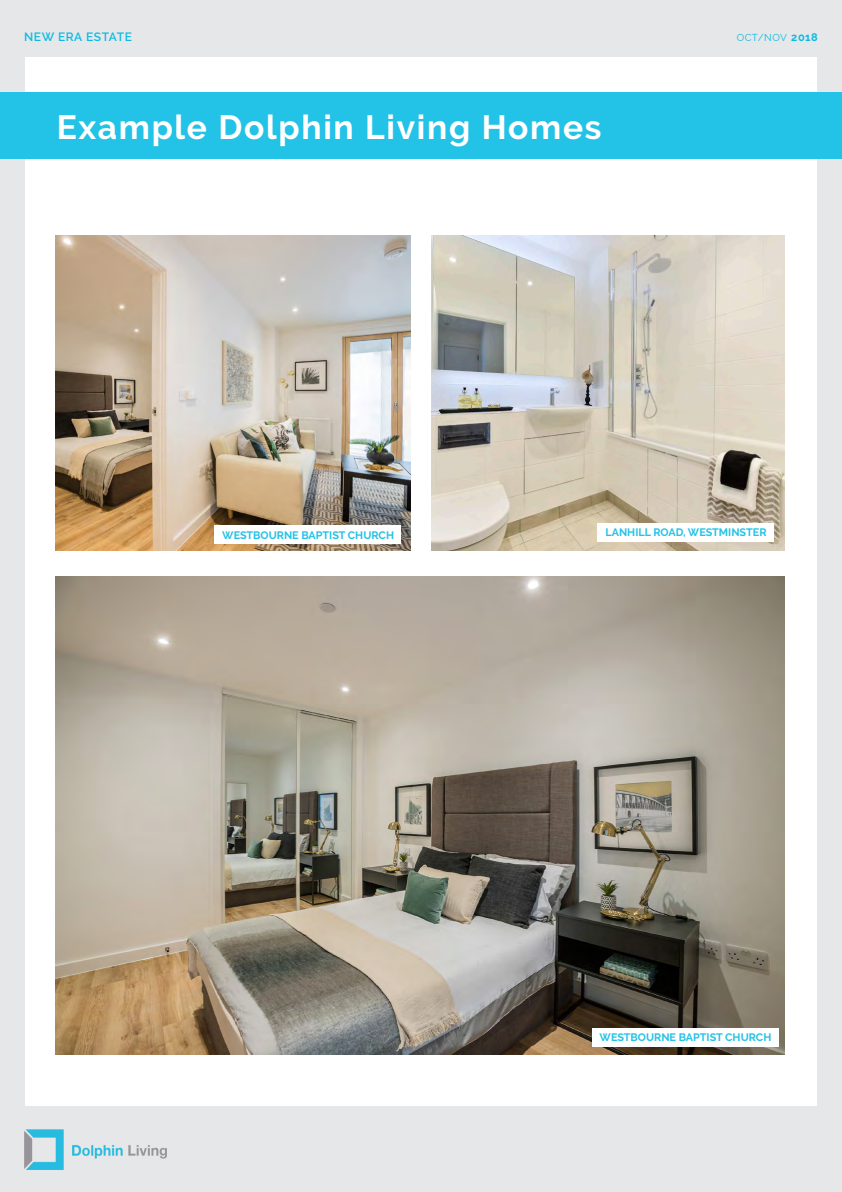
<style>
.page{position:relative;width:842px;height:1192px;background:#fff}
.page>*{position:absolute;margin:0;border:0;box-sizing:border-box;transform-origin:0 0}
.Body_text{font:700 33.55px "Raleway";letter-spacing:.05em;color:#fff}
.t1{font:600 12px "Raleway";letter-spacing:.045em;color:#0bbbe4}
.BODY{font:700 10.8px "Raleway";color:#23c2e7}
.t2{font:10px "Raleway";letter-spacing:.045em;color:#0bbbe4}
.s1{font-weight:700;font-size:11px}
</style>
<div class="page">
<div style="left:0;top:0;width:842px;height:57px;background:#e6e7e9"></div>
<div style="left:0;top:1107px;width:842px;height:85px;background:#e6e7e9"></div>
<div style="left:0;top:48px;width:24px;height:1096px;background:#e6e7e9"></div>
<div style="left:818px;top:48px;width:24px;height:1096px;background:#e6e7e9"></div>
<img style="left:24px;top:1129px;width:142px;height:41px">
<div style="left:0;top:92px;width:842px;height:66px;background:#23c2e7"></div>
<img style="left:432px;top:236px;width:352px;height:314px">
<img style="left:56px;top:236px;width:354px;height:314px">
<img style="left:56px;top:577px;width:728px;height:477px">
<div style="left:598px;top:523px;width:176px;height:19px;background:#fff"></div>
<div style="left:592px;top:1028px;width:186px;height:18px;background:#fff"></div>
<div style="left:214px;top:525px;width:187px;height:19px;background:#fff"></div>
<p class="t1" style="left:24px;top:30px;width:109px">NEW ERA ESTATE</p>
<p class="t2" style="left:737px;top:32px;width:83px">OCT/NOV <span class="s1">2018</span></p>
<p class="Body_text" style="left:57px;top:108px;width:546px">Example Dolphin Living Homes</p>
<p class="BODY" style="left:222px;top:529px;width:173px">WESTBOURNE BAPTIST CHURCH</p>
<p class="BODY" style="left:605px;top:526px;width:163px">LANHILL ROAD, WESTMINSTER</p>
<p class="BODY" style="left:600px;top:1031px;width:173px">WESTBOURNE BAPTIST CHURCH</p>
</div>
